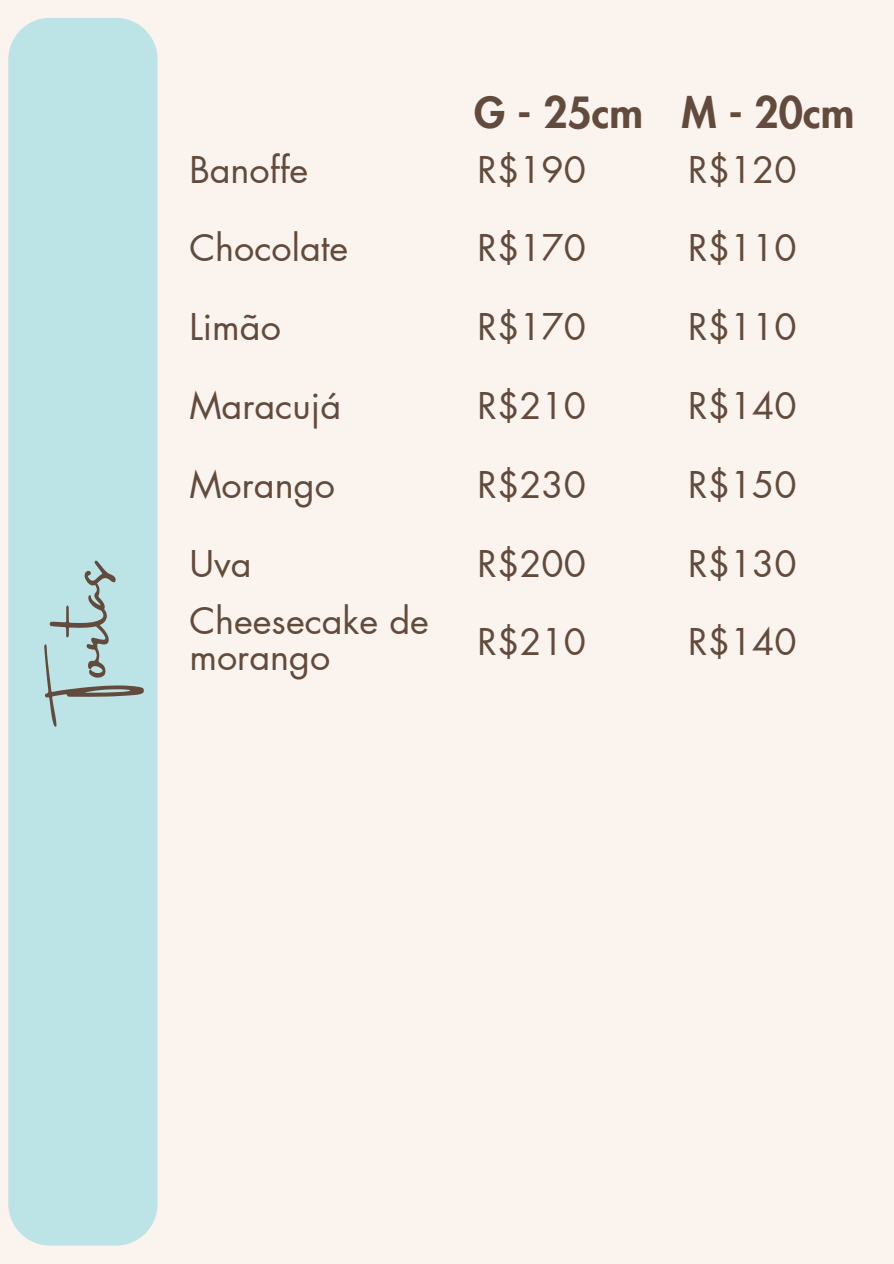
<style>
.page{position:relative;width:894px;height:1264px;background:#fff}
.page>*{position:absolute;margin:0;border:0;box-sizing:border-box;transform-origin:0 0}
.t1{font:54px "Amsterdam Three";color:#624b3d}
.t2{font:800 42px "Futura LT Pro";color:#624b3d}
.t3{font:36px/78.8px "Futura LT Pro";color:#624b3d;text-align:justify}
</style>
<div class="page">
<div style="left:0;top:0;width:893px;height:1263px;background:#faf3ee"></div>
<div style="left:8px;top:18px;width:149px;height:1227px;background:#bce4e6"></div>
<h1 class="t1" style="left:58px;top:699px;width:142px;rotate:-90deg">Tortas</h1>
<h2 class="t3" style="left:189px;top:131px;width:120px">Banoffe</h2>
<h2 class="t3" style="left:189px;top:210px;width:160px">Chocolate</h2>
<p class="t3" style="left:189px;top:289px;width:93px">Limão</p>
<p class="t3" style="left:189px;top:368px;width:153px">Maracujá</p>
<p class="t3" style="left:189px;top:446px;width:147px">Morango</p>
<p class="t3" style="left:189px;top:525px;width:64px">Uva</p>
<p class="t3" style="left:189px;top:583px;width:241px">Cheesecake de</p>
<p class="t3" style="left:189px;top:619px;width:142px">morango</p>
<h3 class="t2" style="left:474px;top:93px;width:170px">G - 25cm</h3>
<p class="t3" style="left:477px;top:131px;width:110px">R$190<br>R$170<br>R$170<br>R$210<br>R$230<br>R$200<br>R$210</p>
<p class="t2" style="left:681px;top:93px;width:174px">M - 20cm</p>
<h3 class="t3" style="left:688px;top:131px;width:110px">R$120<br>R$110<br>R$110<br>R$140<br>R$150<br>R$130<br>R$140</h3>
</div>
